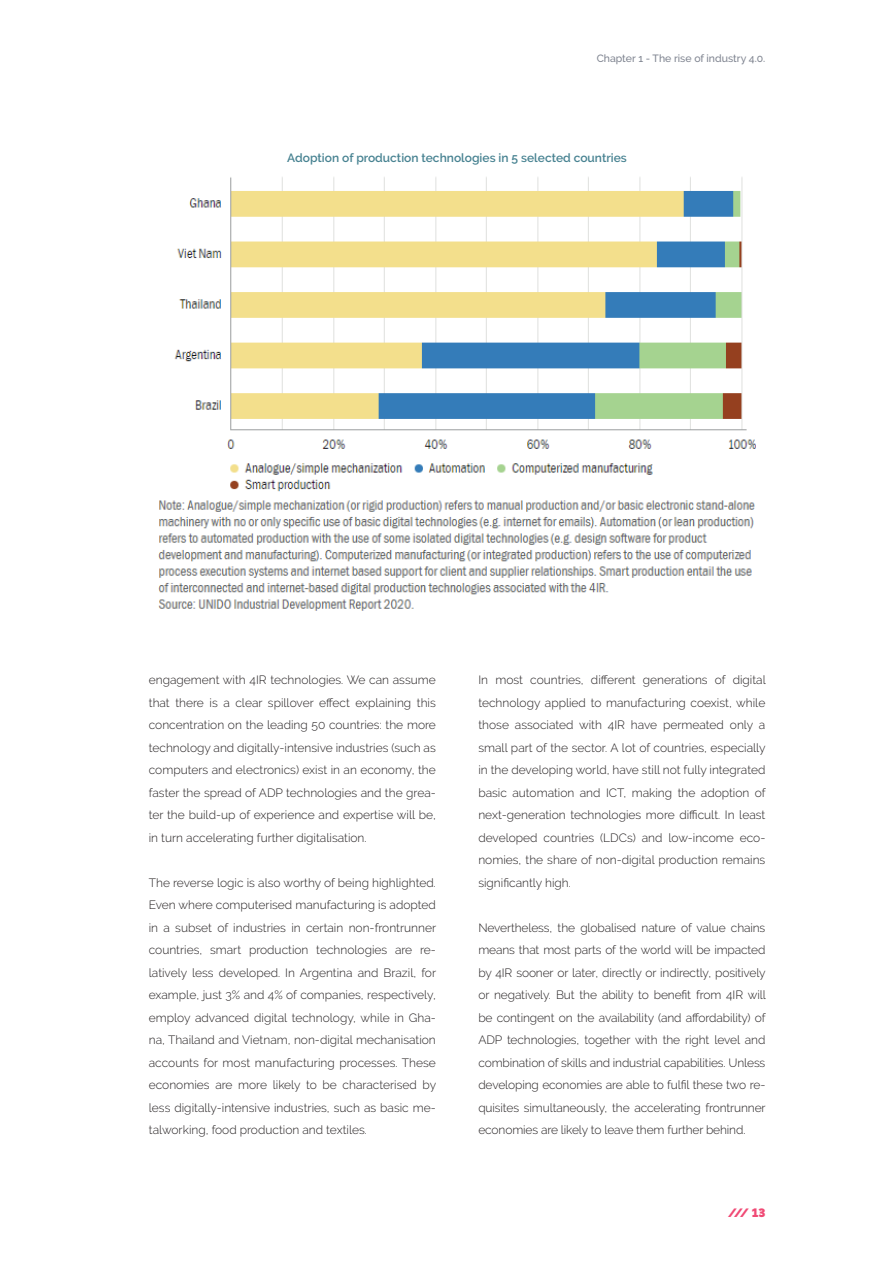
<style>
.page{position:relative;width:893px;height:1263px;background:#fff}
.page>*{position:absolute;margin:0;border:0;box-sizing:border-box;transform-origin:0 0}
.t1{font:300 12px/22.5px "Raleway";color:#231f20;text-align:justify}
.t2{font:600 12px "Raleway";color:#478291}
.t3{font:900 12px "Raleway";color:#f04a75}
.t4{font:500 10.5px "Raleway";color:#7f8490}
</style>
<div class="page">
<img style="left:158px;top:177px;width:598px;height:434px">
<p class="t4" style="left:597px;top:52px;width:170px">Chapter 1 - The rise of industry 4.0.</p>
<p class="t2" style="left:287px;top:151px;width:341px">Adoption of production technologies in 5 selected countries</p>
<p class="t1" style="left:149px;top:668px;width:289px">engagement with 4IR technologies. We can assume that there is a clear spillover effect explaining this concentration on the leading 50 countries: the more technology and digitally-intensive industries (such as computers and electronics) exist in an economy, the faster the spread of ADP technologies and the grea&shy;ter the build-up of experience and expertise will be, in turn accelerating further digitalisation.</p>
<p class="t1" style="left:149px;top:871px;width:289px">The reverse logic is also worthy of being highlighted.<br>Even where computerised manufacturing is adopted in a subset of industries in certain non-frontrunner countries, smart production technologies are re&shy;latively less developed. In Argentina and Brazil, for example, just 3% and 4% of companies, respectively, employ advanced digital technology, while in Gha&shy;na, Thailand and Vietnam, non-digital mechanisation accounts for most manufacturing processes. These economies are more likely to be characterised by less digitally-intensive industries, such as basic me&shy;talworking, food production and textiles.</p>
<p class="t1" style="left:478px;top:668px;width:289px">In most countries, different generations of digital technology applied to manufacturing coexist, while those associated with 4IR have permeated only a small part of the sector. A lot of countries, especially in the developing world, have still not fully integrated basic automation and ICT, making the adoption of next-generation technologies more difficult. In least developed countries (LDCs) and low-income eco&shy;nomies, the share of non-digital production remains significantly high.</p>
<p class="t1" style="left:478px;top:916px;width:289px">Nevertheless, the globalised nature of value chains means that most parts of the world will be impacted by 4IR sooner or later, directly or indirectly, positively or negatively. But the ability to benefit from 4IR will be contingent on the availability (and affordability) of ADP technologies, together with the right level and combination of skills and industrial capabilities. Unless developing economies are able to fulfil these two re&shy;quisites simultaneously, the accelerating frontrunner economies are likely to leave them further behind.</p>
<p class="t3" style="left:728px;top:1206px;width:39px">/// 1 3</p>
</div>
